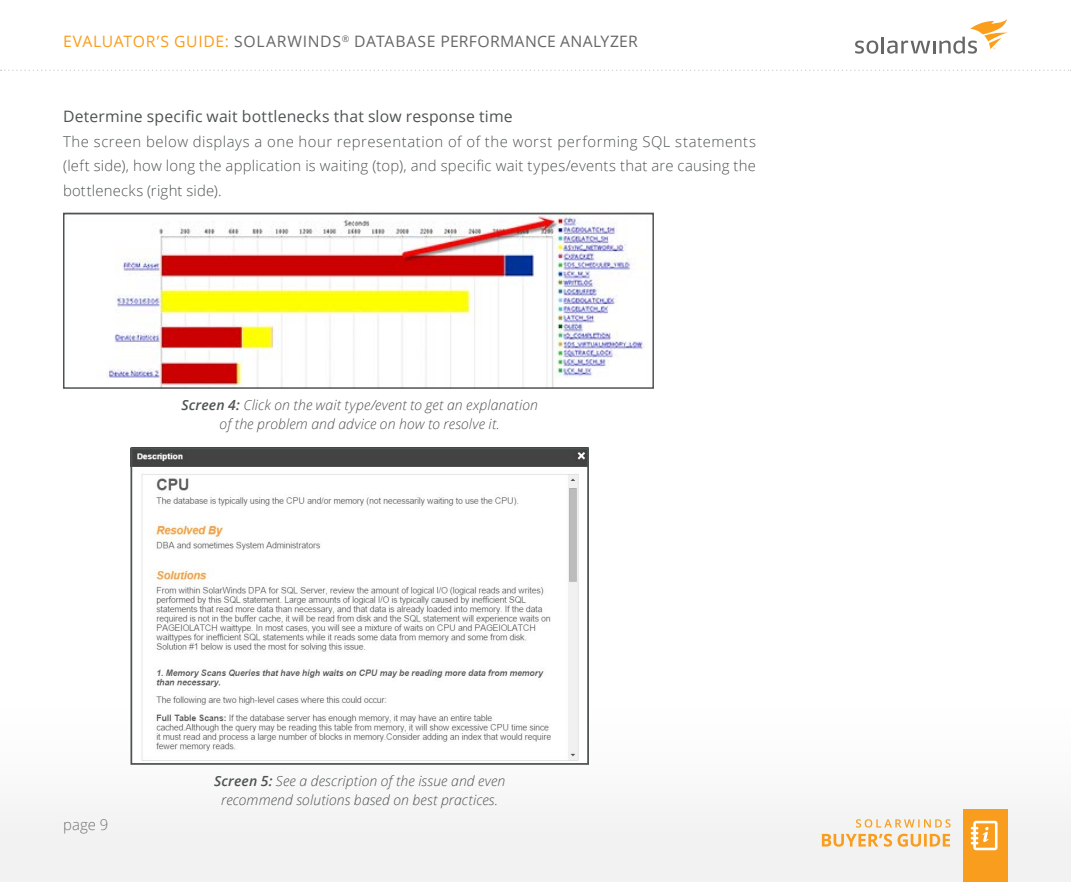
<style>
.page{position:relative;width:1071px;height:882px;background:#fff}
.page>*{position:absolute;margin:0;border:0;box-sizing:border-box;transform-origin:0 0}
.t1{font:15.75px "Open Sans";letter-spacing:.01em;color:#4d5353}
.t2{font:15.75px "Open Sans";letter-spacing:.03em;color:#666767}
.t3{font:15.75px "Open Sans";color:#f99d1e}
.t4{font:300 14.88px/24.5px "Open Sans";letter-spacing:.015em;color:#4d5353;text-align:justify}
.t5{font:300 14.88px "Open Sans";color:#717073}
.t6{font:italic 300 14px/19.2px "Open Sans";letter-spacing:.01em;color:#4d5353;text-align:center}
.s1{color:#f99d1e}
.s2{font-weight:600}
</style>
<div class="page">
<div style="left:0;top:0;width:1071px;height:882px;background:linear-gradient(to right,#fcfcfc,#fefefe)"></div>
<svg style="left:1px;top:70px;width:1070px;height:1px"></svg>
<svg style="left:855px;top:41px;width:23px;height:13px"></svg>
<hr style="left:881px;top:37px;width:3px;height:16px;background:#666">
<svg style="left:887px;top:19px;width:121px;height:35px"></svg>
<div style="left:963px;top:809px;width:45px;height:73px;background:#f99d1e"></div>
<svg style="left:822px;top:834px;width:128px;height:13px"></svg>
<svg style="left:856px;top:819px;width:95px;height:9px"></svg>
<svg style="left:971px;top:821px;width:27px;height:29px"></svg>
<img style="left:65px;top:215px;width:587px;height:172px">
<div style="left:63px;top:213px;width:591px;height:176px;border:1px solid #4d5353"></div>
<img style="left:133px;top:451px;width:453px;height:311px">
<div style="left:130px;top:448px;width:459px;height:317px;border:2px solid #4d5353"></div>
<p class="t3" style="left:63px;top:30px;width:12px">eVALUATOR</p>
<p class="t2" style="left:157px;top:30px;width:483px"><span class="s1">’S Guide:</span> SolarWinds<sup>®</sup> Database Performance Analyzer</p>
<p class="t1" style="left:63px;top:106px;width:451px">Determine specific wait bottlenecks that slow response time</p>
<p class="t4" style="left:63px;top:129px;width:695px">The screen below displays a one hour representation of of the worst performing SQL statements (left side), how long the application is waiting (top), and specific wait types/events that are causing the bottlenecks (right side).</p>
<p class="t6" style="left:181px;top:394px;width:358px"><span class="s2">Screen 4:</span> Click on the wait type/event to get an explanation of the problem and advice on how to resolve it.</p>
<p class="t5" style="left:63px;top:815px;width:47px">page 9</p>
<p class="t6" style="left:214px;top:771px;width:293px"><span class="s2">Screen 5:</span> See a description of the issue and even recommend solutions based on best practices.</p>
</div>
